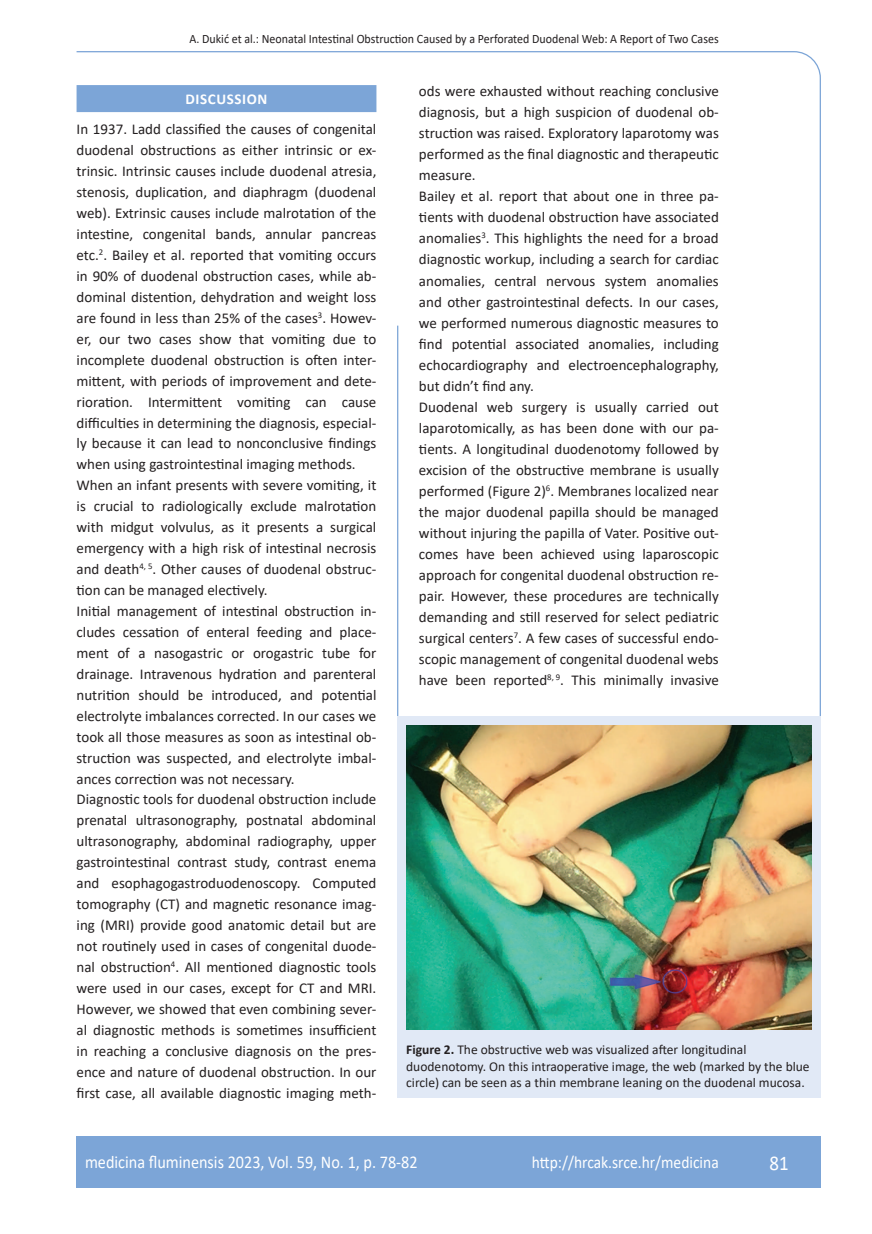
<style>
.page{position:relative;width:872px;height:1234px;background:#fff}
.page>*{position:absolute;margin:0;border:0;box-sizing:border-box;transform-origin:0 0}
.t1{font:21px "Calibri";color:#fff;scale:.9 1}
.t2{font:18px "Calibri";color:#fff;scale:.9 1}
.t3{font:17.25px "Calibri";color:#fff;scale:.9 1}
.t4{font:15px/21px "Calibri";color:#231f20}
.t5{font:700 15px "Calibri";letter-spacing:.04em;color:#fff}
.t6{font:13.5px/16.5px "Calibri";color:#231f20}
.t7{font:12.75px "Calibri";color:#231f20;scale:.94 1}
.s1{font-weight:700}
</style>
<div class="page">
<svg style="left:76px;top:51px;width:745px;height:666px"></svg>
<hr style="left:397px;top:325px;width:1px;height:391px;background:#7ca5d7">
<div style="left:77px;top:1135px;width:744px;height:51px;background:#7ca5d7"></div>
<div style="left:77px;top:85px;width:299px;height:27px;background:#7ca5d7"></div>
<div style="left:398px;top:716px;width:423px;height:381px;background:#e1e9f6"></div>
<img style="left:406px;top:725px;width:405px;height:304px">
<p class="t7" style="left:189px;top:29px;width:564px">A. Dukić et al.: Neonatal Intestinal Obstruction Caused by a Perforated Duodenal Web: A Report of Two Cases</p>
<p class="t5" style="left:186px;top:88px;width:83px">DISCUSSION</p>
<p class="t4" style="left:77px;top:118px;width:301px">In 1937. Ladd classified the causes of congenital duodenal obstructions as either intrinsic or ex&shy;trinsic. Intrinsic causes include duodenal atresia, stenosis, duplication, and diaphragm (duodenal web). Extrinsic causes include malrotation of the intestine, congenital bands, annular pancreas etc.<sup>2</sup>. Bailey et al. reported that vomiting occurs in 90% of duodenal obstruction cases, while ab&shy;dominal distention, dehydration and weight loss are found in less than 25% of the cases<sup>3</sup>. Howev&shy;er, our two cases show that vomiting due to incomplete duodenal obstruction is often inter&shy;mittent, with periods of improvement and dete&shy;rioration. Intermittent vomiting can cause difficulties in determining the diagnosis, especial&shy;ly because it can lead to nonconclusive findings when using gastrointestinal imaging methods.<br>When an infant presents with severe vomiting, it is crucial to radiologically exclude malrotation with midgut volvulus, as it presents a surgical emergency with a high risk of intestinal necrosis and death<sup>4,</sup> <sup>5</sup>. Other causes of duodenal obstruc&shy;tion can be managed electively.<br>Initial management of intestinal obstruction in&shy;cludes cessation of enteral feeding and place&shy;ment of a nasogastric or orogastric tube for drainage. Intravenous hydration and parenteral nutrition should be introduced, and potential electrolyte imbalances corrected. In our cases we took all those measures as soon as intestinal ob&shy;struction was suspected, and electrolyte imbal&shy;ances correction was not necessary.<br>Diagnostic tools for duodenal obstruction include prenatal ultrasonography, postnatal abdominal ultrasonography, abdominal radiography, upper gastrointestinal contrast study, contrast enema and esophagogastroduodenoscopy. Computed tomography (CT) and magnetic resonance imag&shy;ing (MRI) provide good anatomic detail but are not routinely used in cases of congenital duode&shy;nal obstruction<sup>4</sup>. All mentioned diagnostic tools were used in our cases, except for CT and MRI.<br>However, we showed that even combining sever&shy;al diagnostic methods is sometimes insufficient in reaching a conclusive diagnosis on the pres&shy;ence and nature of duodenal obstruction. In our first case, all available diagnostic imaging meth-</p>
<p class="t4" style="left:419px;top:80px;width:301px">ods were exhausted without reaching conclusive diagnosis, but a high suspicion of duodenal ob&shy;struction was raised. Exploratory laparotomy was performed as the final diagnostic and therapeutic measure.<br>Bailey et al. report that about one in three pa&shy;tients with duodenal obstruction have associated anomalies<sup>3</sup>. This highlights the need for a broad diagnostic workup, including a search for cardiac anomalies, central nervous system anomalies and other gastrointestinal defects. In our cases, we performed numerous diagnostic measures to find potential associated anomalies, including echocardiography and electroencephalography, but didn’t find any.<br>Duodenal web surgery is usually carried out laparotomically, as has been done with our pa&shy;tients. A longitudinal duodenotomy followed by excision of the obstructive membrane is usually performed (Figure 2)<sup>6</sup>. Membranes localized near the major duodenal papilla should be managed without injuring the papilla of Vater. Positive out&shy;comes have been achieved using laparoscopic approach for congenital duodenal obstruction re&shy;pair. However, these procedures are technically demanding and still reserved for select pediatric surgical centers<sup>7</sup>. A few cases of successful endo&shy;scopic management of congenital duodenal webs have been reported<sup>8,</sup> <sup>9</sup>. This minimally invasive</p>
<p class="t6" style="left:406px;top:1040px;width:405px"><span class="s1">Figure 2.</span> The obstructive web was visualized after longitudinal duodenotomy. On this intraoperative image, the web (marked by the blue circle) can be seen as a thin membrane leaning on the duodenal mucosa.</p>
<p class="t2" style="left:85px;top:1149px;width:371px">medicina fluminensis 2023, Vol. 59, No. 1, p. 78-82</p>
<p class="t3" style="left:532px;top:1150px;width:209px">http://hrcak.srce.hr/medicina</p>
<h1 class="t1" style="left:769px;top:1147px;width:23px">81</h1>
</div>
